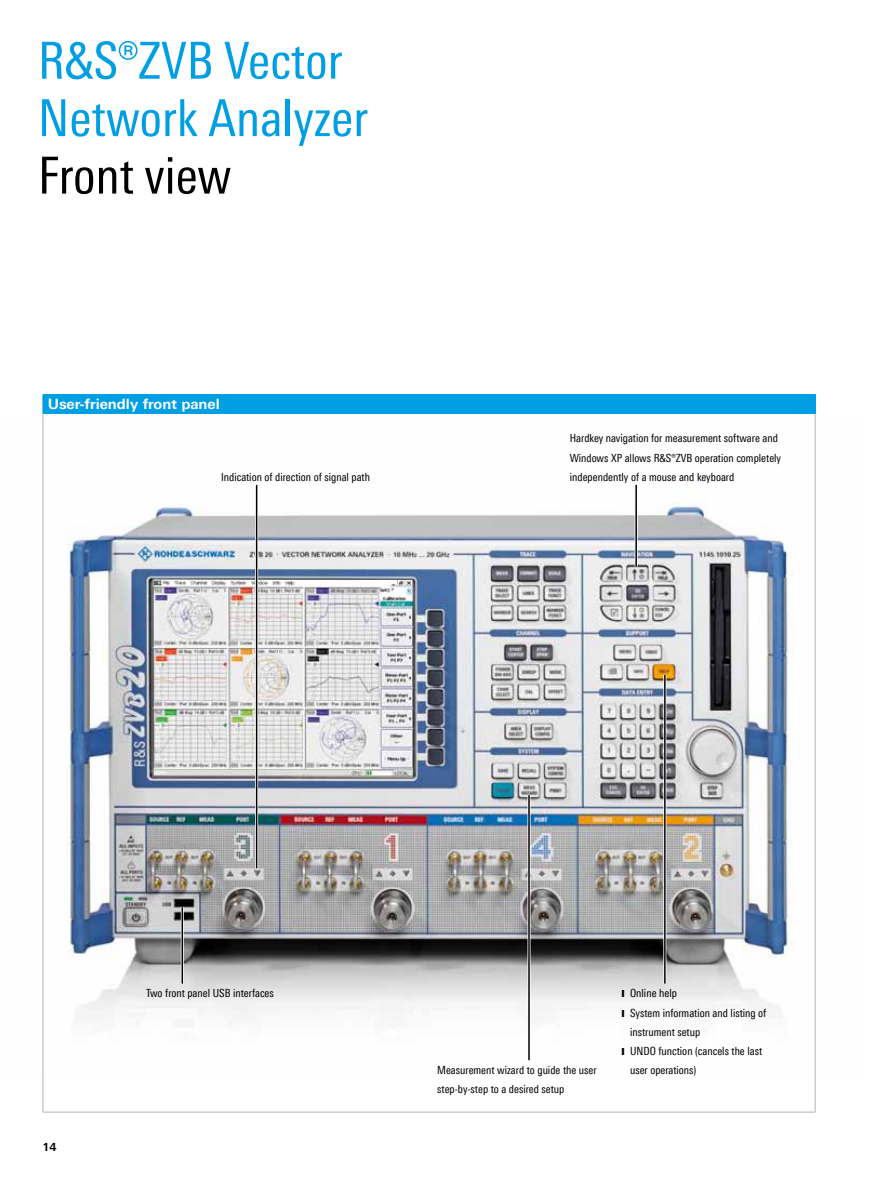
<style>
.page{position:relative;width:893px;height:1191px;background:#fff}
.page>*{position:absolute;margin:0;border:0;box-sizing:border-box;transform-origin:0 0}
.t1{font:51px/57.4px "Linotype Univers 420 Cn";color:#009ee3}
.t2{font:51px "Linotype Univers 420 Cn";color:#000}
.t3{font:700 14.25px "Linotype Univers 630";color:#fff}
.t4{font:11.25px/19.2px "Linotype Univers 420 Cn";color:#000}
.t5{font:700 11.25px "Linotype Univers 630";color:#000}
.s1{font-family:"Linotype Univers 330";font-weight:300;font-size:14.25px}
</style>
<div class="page">
<img style="left:42px;top:422px;width:773px;height:652px">
<hr style="left:635px;top:485px;width:3px;height:82px;background:#fff">
<hr style="left:635px;top:485px;width:2px;height:82px;background:#000">
<hr style="left:181px;top:907px;width:3px;height:76px;background:#fff">
<hr style="left:182px;top:907px;width:1px;height:76px;background:#000">
<hr style="left:255px;top:485px;width:3px;height:383px;background:#fff">
<hr style="left:256px;top:485px;width:1px;height:383px;background:#000">
<hr style="left:663px;top:675px;width:3px;height:308px;background:#fff">
<hr style="left:664px;top:675px;width:2px;height:308px;background:#000">
<hr style="left:527px;top:795px;width:3px;height:265px;background:#fff">
<hr style="left:528px;top:795px;width:2px;height:265px;background:#000">
<div style="left:43px;top:394px;width:772px;height:20px;background:#009ee3"></div>
<svg style="left:815px;top:394px;width:1px;height:20px"></svg>
<hr style="left:43px;top:414px;width:1px;height:698px;background:#acb6bb">
<hr style="left:815px;top:414px;width:1px;height:698px;background:#acb6bb">
<hr style="left:43px;top:1111px;width:772px;height:1px;background:#acb6bb">
<h1 class="t1" style="left:38px;top:32px;width:332px">R&amp;S®ZVB Vector<br>Network Analyzer</h1>
<h1 class="t2" style="left:38px;top:146px;width:195px">Front view</h1>
<p class="t3" style="left:48px;top:395px;width:174px">User-friendly front panel</p>
<p class="t4" style="left:570px;top:429px;width:213px">Hardkey navigation for measurement software and<br>Windows XP allows R&amp;S®ZVB operation completely</p>
<p class="t4" style="left:221px;top:467px;width:150px">Indication of direction of signal path</p>
<p class="t4" style="left:570px;top:467px;width:166px">independently of a mouse and keyboard</p>
<p class="t5" style="left:43px;top:1139px;width:16px">14</p>
<p class="t4" style="left:146px;top:983px;width:129px">Two front panel USB interfaces</p>
<p class="t4" style="left:621px;top:983px;width:57px"><span class="s1">❙</span> Online help</p>
<p class="t4" style="left:621px;top:1003px;width:146px"><span class="s1">❙</span> System information and listing of</p>
<p class="t4" style="left:630px;top:1022px;width:72px">instrument setup</p>
<p class="t4" style="left:621px;top:1041px;width:142px"><span class="s1">❙</span> UNDO function (cancels the last</p>
<p class="t4" style="left:630px;top:1060px;width:68px">user operations)</p>
<p class="t4" style="left:437px;top:1060px;width:161px">Measurement wizard to guide the user step-by-step to a desired setup</p>
</div>
